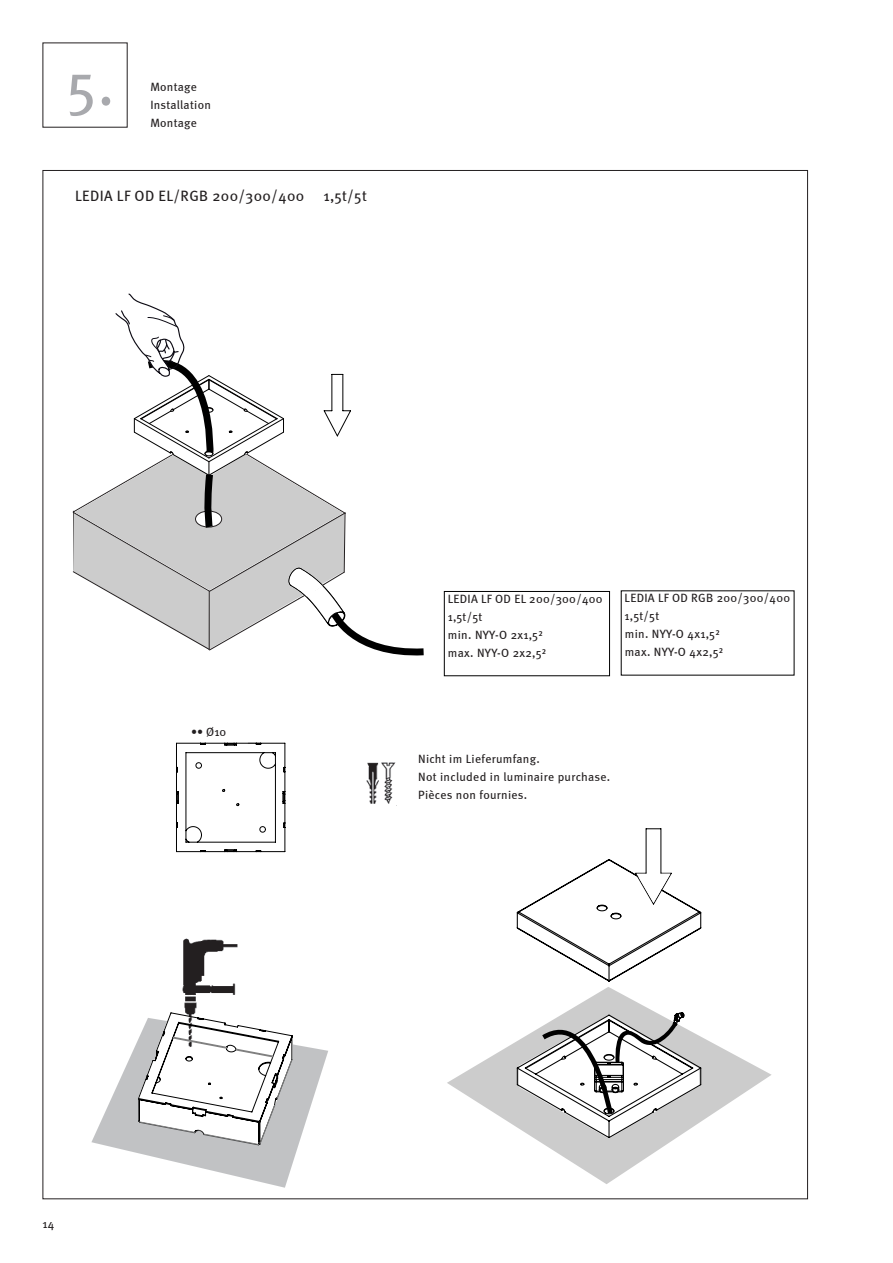
<style>
.page{position:relative;width:893px;height:1263px;background:#fff}
.page>*{position:absolute;margin:0;border:0;box-sizing:border-box;transform-origin:0 0}
.t1{font:60px "Meta";color:#a8a9ad}
.t2{font:15px "Meta";letter-spacing:.025em;color:#231f20}
.META-bold{font:12px "Meta";letter-spacing:.025em;color:#231f20}
.Meta_book_Normal{font:12px "Meta";color:#231f20}
</style>
<div class="page">
<img style="left:366px;top:762px;width:30px;height:42px">
<div style="left:444px;top:591px;width:166px;height:85px;border:1px solid #000"></div>
<svg style="left:447px;top:1042px;width:325px;height:142px"></svg>
<svg style="left:516px;top:908px;width:7px;height:231px"></svg>
<svg style="left:536px;top:871px;width:166px;height:127px"></svg>
<svg style="left:519px;top:998px;width:205px;height:155px"></svg>
<svg style="left:176px;top:743px;width:109px;height:109px"></svg>
<svg style="left:72px;top:293px;width:352px;height:363px"></svg>
<img style="left:182px;top:938px;width:56px;height:57px">
<svg style="left:91px;top:995px;width:237px;height:193px"></svg>
<svg style="left:588px;top:828px;width:114px;height:86px"></svg>
<p class="t1" style="left:67px;top:49px;width:49px">5.</p>
<p class="META-bold" style="left:150px;top:80px;width:48px">Montage</p>
<p class="META-bold" style="left:150px;top:98px;width:62px">Installation</p>
<p class="META-bold" style="left:150px;top:116px;width:48px">Montage</p>
<p class="t2" style="left:75px;top:187px;width:231px">LEDIA LF OD EL/RGB 200/300/400</p>
<p class="t2" style="left:323px;top:187px;width:45px">1,5t/5t</p>
<p class="Meta_book_Normal" style="left:191px;top:725px;width:36px">•• Ø10</p>
<p class="META-bold" style="left:448px;top:592px;width:157px">LEDIA LF OD EL 200/300/400</p>
<p class="META-bold" style="left:448px;top:610px;width:36px">1,5t/5t</p>
<p class="META-bold" style="left:448px;top:628px;width:96px">min. NYY-O 2x1,5²</p>
<p class="META-bold" style="left:448px;top:646px;width:100px">max. NYY-O 2x2,5²</p>
<p class="META-bold" style="left:625px;top:591px;width:167px">LEDIA LF OD RGB 200/300/400</p>
<p class="META-bold" style="left:625px;top:609px;width:36px">1,5t/5t</p>
<p class="META-bold" style="left:625px;top:627px;width:96px">min. NYY-O 4x1,5²</p>
<p class="META-bold" style="left:625px;top:645px;width:100px">max. NYY-O 4x2,5²</p>
<p class="META-bold" style="left:418px;top:752px;width:123px">Nicht im Lieferumfang.</p>
<p class="META-bold" style="left:418px;top:770px;width:193px">Not included in luminaire purchase.</p>
<p class="META-bold" style="left:418px;top:788px;width:111px">Pièces non fournies.</p>
<p class="META-bold" style="left:43px;top:1217px;width:13px">14</p>
</div>
